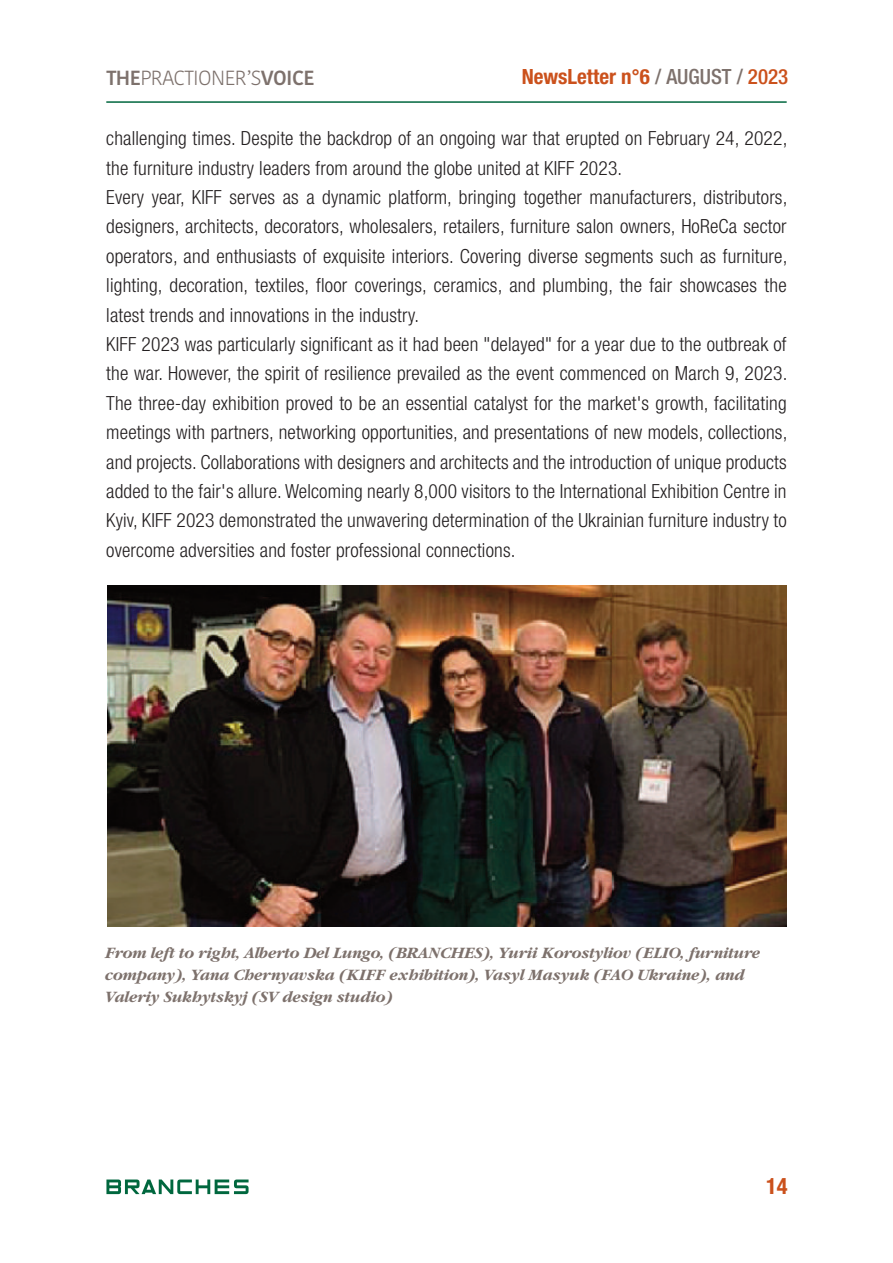
<style>
.page{position:relative;width:893px;height:1263px;background:#fff}
.page>*{position:absolute;margin:0;border:0;box-sizing:border-box;transform-origin:0 0}
.t1{font:700 condensed 22.5px "Helvetica Neue";color:#cb511c}
.t2{font:700 condensed 21px "Helvetica Neue";color:#cb511c}
.t3{font:300 20.4px "Kohinoor Bangla";letter-spacing:-.03em;color:#7d716c}
.t4{font:300 condensed 19.5px/29.4px "Helvetica Neue";letter-spacing:.01em;color:#231f20}
.t5{font:italic 700 16.5px/21.8px "Garamond";letter-spacing:-.015em;color:#7d716c}
.s1{font-weight:600}
.s2{font-weight:500;color:#7d716c}
.s3{font-weight:500}
</style>
<div class="page">
<svg style="left:106px;top:1179px;width:143px;height:15px"></svg>
<hr style="left:106px;top:101px;width:681px;height:2px;background:#00673e">
<img style="left:107px;top:586px;width:680px;height:340px">
<p class="t3" style="left:106px;top:67px;width:210px"><span class="s1">THE</span>PRACTIONER’S<span class="s1">VOICE</span></p>
<p class="t2" style="left:522px;top:69px;width:268px">NewsLetter n°6 <span class="s2">/ AUGUST /</span> <span class="s3">2023</span></p>
<p class="t4" style="left:106px;top:125px;width:683px">challenging times. Despite the backdrop of an ongoing war that erupted on February 24, 2022, the furniture industry leaders from around the globe united at KIFF 2023.<br>Every year, KIFF serves as a dynamic platform, bringing together manufacturers, distributors, designers, architects, decorators, wholesalers, retailers, furniture salon owners, HoReCa sector operators, and enthusiasts of exquisite interiors. Covering diverse segments such as furniture, lighting, decoration, textiles, floor coverings, ceramics, and plumbing, the fair showcases the latest trends and innovations in the industry.<br>KIFF 2023 was particularly significant as it had been "delayed" for a year due to the outbreak of the war. However, the spirit of resilience prevailed as the event commenced on March 9, 2023.<br>The three-day exhibition proved to be an essential catalyst for the market's growth, facilitating meetings with partners, networking opportunities, and presentations of new models, collections, and projects. Collaborations with designers and architects and the introduction of unique products added to the fair's allure. Welcoming nearly 8,000 visitors to the International Exhibition Centre in Kyiv, KIFF 2023 demonstrated the unwavering determination of the Ukrainian furniture industry to overcome adversities and foster professional connections.</p>
<p class="t5" style="left:106px;top:941px;width:657px">From left to right, Alberto Del Lungo, (BRANCHES), Yurii Korostyliov (ELIO, furniture company), Yana Chernyavska (KIFF exhibition), Vasyl Masyuk (FAO Ukraine), and<br>Valeriy Sukhytskyj (SV design studio)</p>
<p class="t1" style="left:766px;top:1178px;width:23px">14</p>
</div>
